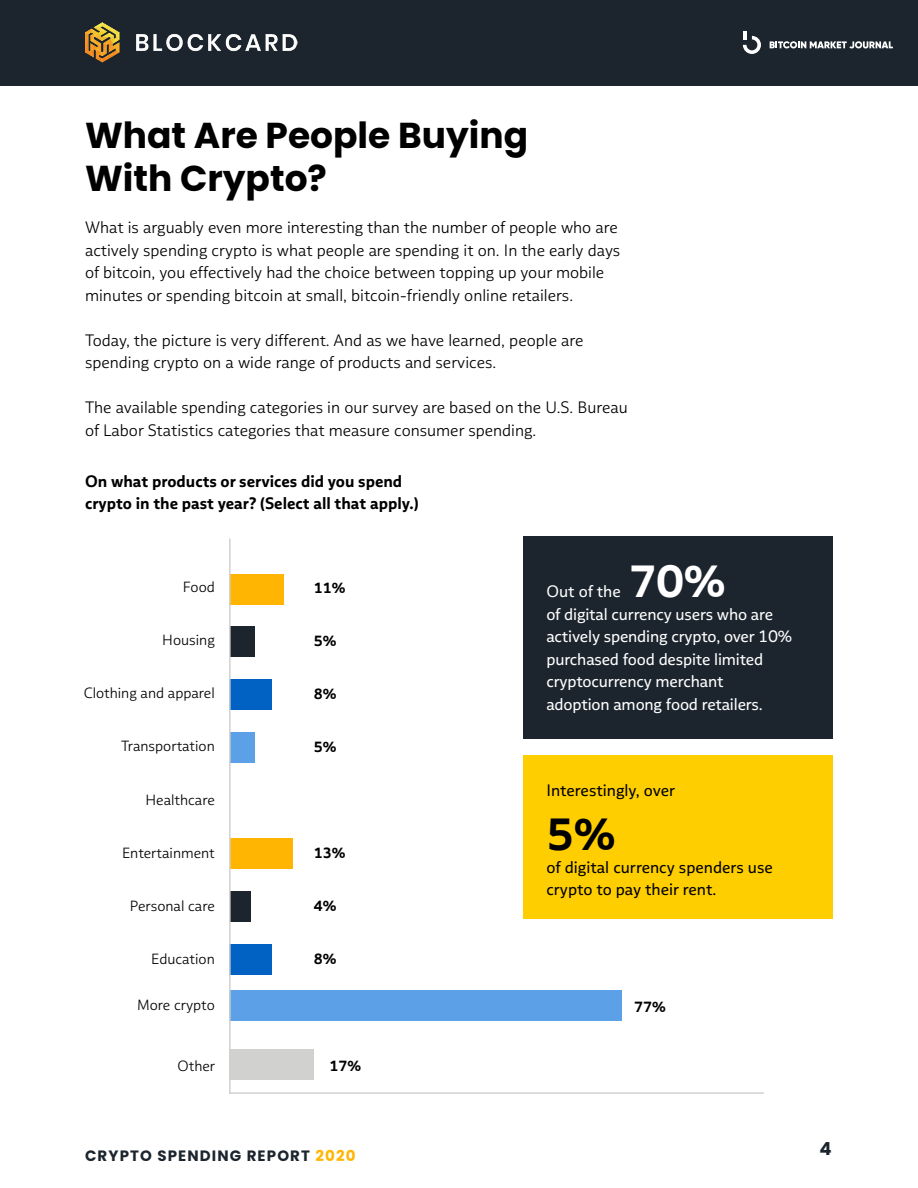
<style>
.page{position:relative;width:918px;height:1188px;background:#fff}
.page>*{position:absolute;margin:0;border:0;box-sizing:border-box;transform-origin:0 0}
.t1{font:700 45px "Multiple Sans Alt II";color:#fff}
.t2{font:700 45px "Multiple Sans Alt II";color:#000}
.t3{font:700 36px/43.2px "Poppins";color:#000}
.t4{font:700 18px "Poppins";color:#1c252e}
.t5{font:300 16.5px/22.5px "Multiple Sans Alt II";color:#000}
.t6{font:16.5px/22.5px "Multiple Sans Alt II";letter-spacing:-.01em;color:#fff}
.t7{font:700 16.5px/22.5px "Multiple Sans Alt II";color:#000}
.t8{font:16.5px/22.5px "Multiple Sans Alt II";color:#000}
.t9{font:700 15px "Poppins";letter-spacing:.075em;color:#1c252e}
.t10{font:300 14.7px "Multiple Sans Alt II";color:#000}
.t11{font:700 14.7px "Multiple Sans Alt II";color:#000}
.s1{color:#ffb502}
</style>
<div class="page">
<div style="left:0;top:0;width:918px;height:85px;background:#1c252e"></div>
<img style="left:85px;top:23px;width:213px;height:40px">
<svg style="left:743px;top:31px;width:18px;height:23px"></svg>
<svg style="left:770px;top:41px;width:123px;height:7px"></svg>
<div style="left:230px;top:574px;width:54px;height:30px;background:#ffb502"></div>
<div style="left:230px;top:626px;width:25px;height:31px;background:#1c252e"></div>
<div style="left:230px;top:679px;width:42px;height:31px;background:#0162c3"></div>
<div style="left:230px;top:732px;width:25px;height:31px;background:#5ca0e7"></div>
<div style="left:230px;top:838px;width:62px;height:31px;background:#ffb502"></div>
<div style="left:230px;top:891px;width:20px;height:31px;background:#1c252e"></div>
<div style="left:230px;top:944px;width:42px;height:31px;background:#0162c3"></div>
<div style="left:230px;top:991px;width:392px;height:30px;background:#5ca0e7"></div>
<div style="left:230px;top:1049px;width:84px;height:31px;background:#d1d1cf"></div>
<hr style="left:229px;top:538px;width:2px;height:556px;background:#d1d1cf">
<hr style="left:229px;top:1092px;width:535px;height:2px;background:#d1d1cf">
<div style="left:524px;top:537px;width:309px;height:202px;background:#1c252e"></div>
<div style="left:524px;top:755px;width:309px;height:163px;background:#fece00"></div>
<h2 class="t3" style="left:85px;top:114px;width:445px">What Are People Buying<br>With Crypto?</h2>
<p class="t5" style="left:85px;top:216px;width:537px">What is arguably even more interesting than the number of people who are actively spending crypto is what people are spending it on. In the early days of bitcoin, you effectively had the choice between topping up your mobile minutes or spending bitcoin at small, bitcoin-friendly online retailers.</p>
<p class="t5" style="left:85px;top:329px;width:500px">Today, the picture is very different. And as we have learned, people are spending crypto on a wide range of products and services.</p>
<p class="t5" style="left:85px;top:396px;width:544px">The available spending categories in our survey are based on the U.S. Bureau of Labor Statistics categories that measure consumer spending.</p>
<p class="t7" style="left:85px;top:470px;width:335px">On what products or services did you spend crypto in the past year? (Select all that apply.)</p>
<p class="t10" style="left:183px;top:578px;width:34px">Food</p>
<p class="t11" style="left:314px;top:579px;width:33px">11%</p>
<p class="t10" style="left:162px;top:631px;width:54px">Housing</p>
<p class="t10" style="left:84px;top:684px;width:133px">Clothing and apparel</p>
<p class="t11" style="left:314px;top:632px;width:24px">5%</p>
<p class="t11" style="left:314px;top:685px;width:24px">8%</p>
<p class="t10" style="left:121px;top:737px;width:95px">Transportation</p>
<p class="t10" style="left:145px;top:791px;width:71px">Healthcare</p>
<p class="t11" style="left:314px;top:738px;width:24px">5%</p>
<p class="t10" style="left:122px;top:844px;width:94px">Entertainment</p>
<p class="t11" style="left:314px;top:843px;width:33px">13%</p>
<p class="t10" style="left:130px;top:897px;width:87px">Personal care</p>
<p class="t11" style="left:314px;top:896px;width:24px">4%</p>
<p class="t10" style="left:151px;top:950px;width:65px">Education</p>
<p class="t10" style="left:137px;top:996px;width:79px">More crypto</p>
<p class="t11" style="left:314px;top:949px;width:24px">8%</p>
<p class="t10" style="left:178px;top:1057px;width:39px">Other</p>
<p class="t11" style="left:330px;top:1056px;width:33px">17%</p>
<p class="t9" style="left:85px;top:1147px;width:272px">CRYPTO SPENDING REPORT <span class="s1">2020</span></p>
<h1 class="t1" style="left:629px;top:553px;width:98px">70%</h1>
<p class="t6" style="left:546px;top:603px;width:247px">of digital currency users who are actively spending crypto, over 10% purchased food despite limited cryptocurrency merchant<br>adoption among food retailers.</p>
<p class="t6" style="left:546px;top:580px;width:76px">Out of the</p>
<p class="t8" style="left:546px;top:779px;width:130px">Interestingly, over</p>
<h1 class="t2" style="left:546px;top:806px;width:71px">5%</h1>
<p class="t8" style="left:546px;top:856px;width:228px">of digital currency spenders use crypto to pay their rent.</p>
<p class="t11" style="left:634px;top:997px;width:33px">77%</p>
<p class="t4" style="left:819px;top:1138px;width:14px">4</p>
</div>
